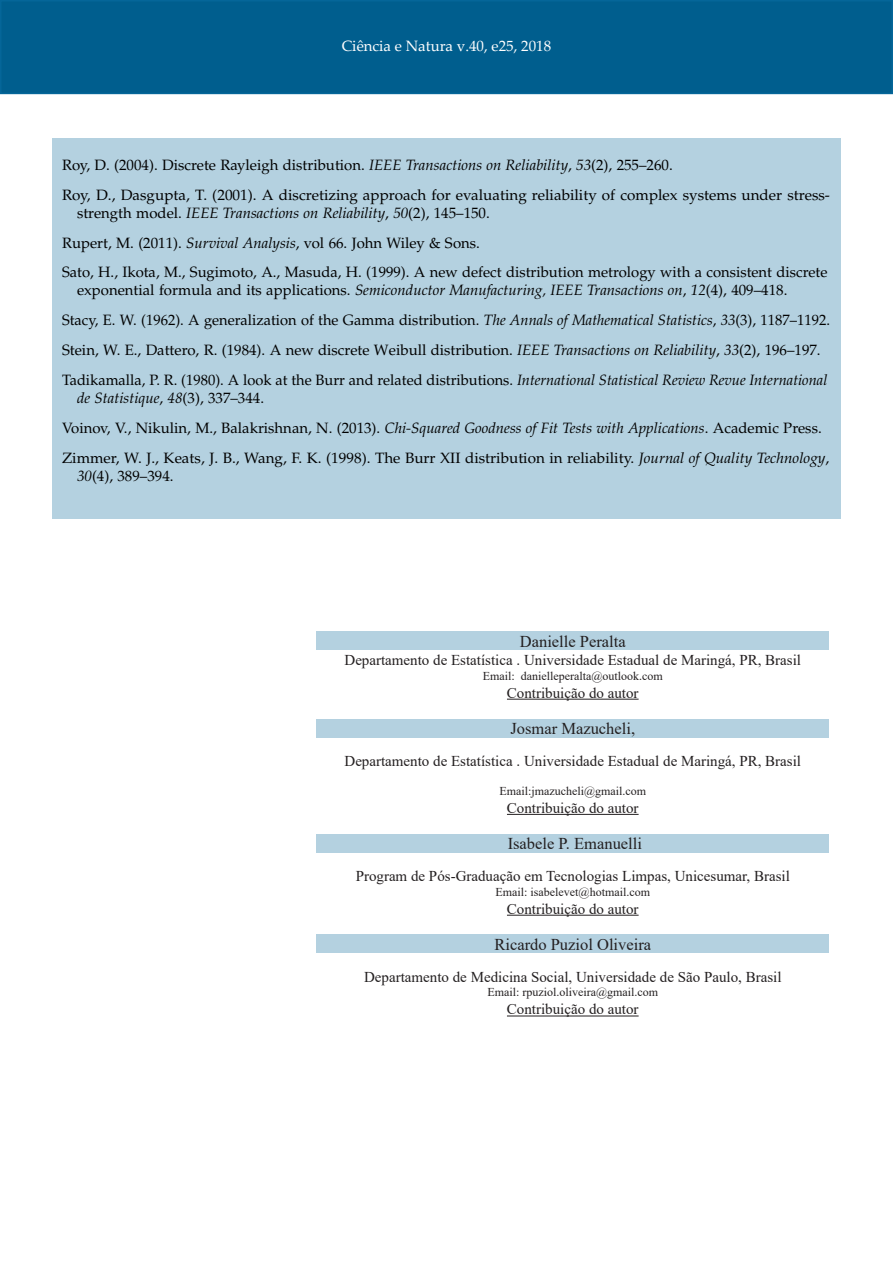
<style>
.page{position:relative;width:893px;height:1263px;background:#fff}
.page>*{position:absolute;margin:0;border:0;box-sizing:border-box;transform-origin:0 0}
.E-mailAUTOR{font:16.5px "Times New Roman";color:#231f20}
.t1{font:15px/29.8px "URW Palladio L Roma";color:#000}
.E-mailAUTOR-2{font:15px "Times New Roman";color:#231f20}
.t2{font:15px "Palatino Linotype";color:#fff}
.E-mailAUTOR-3{font:12px "Times New Roman";color:#231f20}
.s1{font-family:"URW Palladio L";font-style:italic}
</style>
<div class="page">
<div style="left:0;top:0;width:893px;height:94px;background:#005e8e;border:2px solid #056699"></div>
<div style="left:316px;top:934px;width:513px;height:18px;background:#b4d1e0"></div>
<div style="left:52px;top:138px;width:789px;height:380px;background:#b4d1e0"></div>
<div style="left:316px;top:631px;width:513px;height:19px;background:#b4d1e0"></div>
<div style="left:316px;top:719px;width:513px;height:19px;background:#b4d1e0"></div>
<div style="left:316px;top:834px;width:513px;height:19px;background:#b4d1e0"></div>
<hr style="left:507px;top:699px;width:132px;height:1px;background:#231f20">
<hr style="left:507px;top:814px;width:132px;height:1px;background:#231f20">
<hr style="left:507px;top:915px;width:132px;height:1px;background:#231f20">
<hr style="left:507px;top:1016px;width:132px;height:1px;background:#231f20">
<p class="t2" style="left:342px;top:35px;width:211px">Ciência e Natura v.40, e25, 2018</p>
<p class="t1" style="left:62px;top:150px;width:769px">Roy, D. (2004). Discrete Rayleigh distribution. <span class="s1">IEEE Transactions on Reliability</span>, <span class="s1">53</span>(2), 255–260.<br>Roy, D., Dasgupta, T. (2001). A discretizing approach for evaluating reliability of complex systems under stress-</p>
<p class="t1" style="left:62px;top:198px;width:767px;text-indent:15px">strength model. <span class="s1">IEEE Transactions on Reliability</span>, <span class="s1">50</span>(2), 145–150.<br>Rupert, M. (2011). <span class="s1">Survival Analysis</span>, vol 66. John Wiley &amp; Sons.<br>Sato, H., Ikota, M., Sugimoto, A., Masuda, H. (1999). A new defect distribution metrology with a consistent discrete</p>
<p class="t1" style="left:62px;top:275px;width:769px;text-indent:15px">exponential formula and its applications. <span class="s1">Semiconductor Manufacturing, IEEE Transactions on</span>, <span class="s1">12</span>(4), 409–418.<br>Stacy, E. W. (1962). A generalization of the Gamma distribution. <span class="s1">The Annals of Mathematical Statistics</span>, <span class="s1">33</span>(3), 1187–1192.<br>Stein, W. E., Dattero, R. (1984). A new discrete Weibull distribution. <span class="s1">IEEE Transactions on Reliability</span>, <span class="s1">33</span>(2), 196–197.<br>Tadikamalla, P. R. (1980). A look at the Burr and related distributions. <span class="s1">International Statistical Review Revue International</span></p>
<p class="t1" style="left:62px;top:383px;width:769px;text-indent:15px"><span class="s1">de Statistique</span>, <span class="s1">48</span>(3), 337–344.<br>Voinov, V., Nikulin, M., Balakrishnan, N. (2013). <span class="s1">Chi-Squared Goodness of Fit Tests with Applications</span>. Academic Press.<br>Zimmer, W. J., Keats, J. B., Wang, F. K. (1998). The Burr XII distribution in reliability. <span class="s1">Journal of Quality Technology</span>,</p>
<p class="t1" style="left:77px;top:461px;width:98px"><span class="s1">30</span>(4), 389–394.</p>
<p class="E-mailAUTOR" style="left:520px;top:630px;width:107px">Danielle Peralta</p>
<p class="E-mailAUTOR-2" style="left:344px;top:649px;width:458px">Departamento de Estatística . Universidade Estadual de Maringá, PR, Brasil</p>
<p class="E-mailAUTOR-3" style="left:483px;top:667px;width:182px">Email: danielleperalta@outlook.com</p>
<p class="E-mailAUTOR-2" style="left:507px;top:682px;width:133px">Contribuição do autor</p>
<p class="E-mailAUTOR" style="left:510px;top:716px;width:126px">Josmar Mazucheli,</p>
<p class="E-mailAUTOR-2" style="left:344px;top:750px;width:458px">Departamento de Estatística . Universidade Estadual de Maringá, PR, Brasil</p>
<p class="E-mailAUTOR-3" style="left:499px;top:782px;width:148px">Email:jmazucheli@gmail.com</p>
<p class="E-mailAUTOR-2" style="left:507px;top:797px;width:133px">Contribuição do autor</p>
<p class="E-mailAUTOR" style="left:508px;top:831px;width:136px">Isabele P. Emanuelli</p>
<p class="E-mailAUTOR-2" style="left:356px;top:865px;width:436px">Program de Pós-Graduação em Tecnologias Limpas, Unicesumar, Brasil</p>
<p class="E-mailAUTOR-3" style="left:496px;top:883px;width:156px">Email: isabelevet@hotmail.com</p>
<p class="E-mailAUTOR-2" style="left:507px;top:898px;width:133px">Contribuição do autor</p>
<p class="E-mailAUTOR" style="left:494px;top:932px;width:158px">Ricardo Puziol Oliveira</p>
<p class="E-mailAUTOR-2" style="left:364px;top:966px;width:419px">Departamento de Medicina Social, Universidade de São Paulo, Brasil</p>
<p class="E-mailAUTOR-3" style="left:487px;top:984px;width:172px">Email: rpuziol.oliveira@gmail.com</p>
<p class="E-mailAUTOR-2" style="left:507px;top:999px;width:133px">Contribuição do autor</p>
</div>
